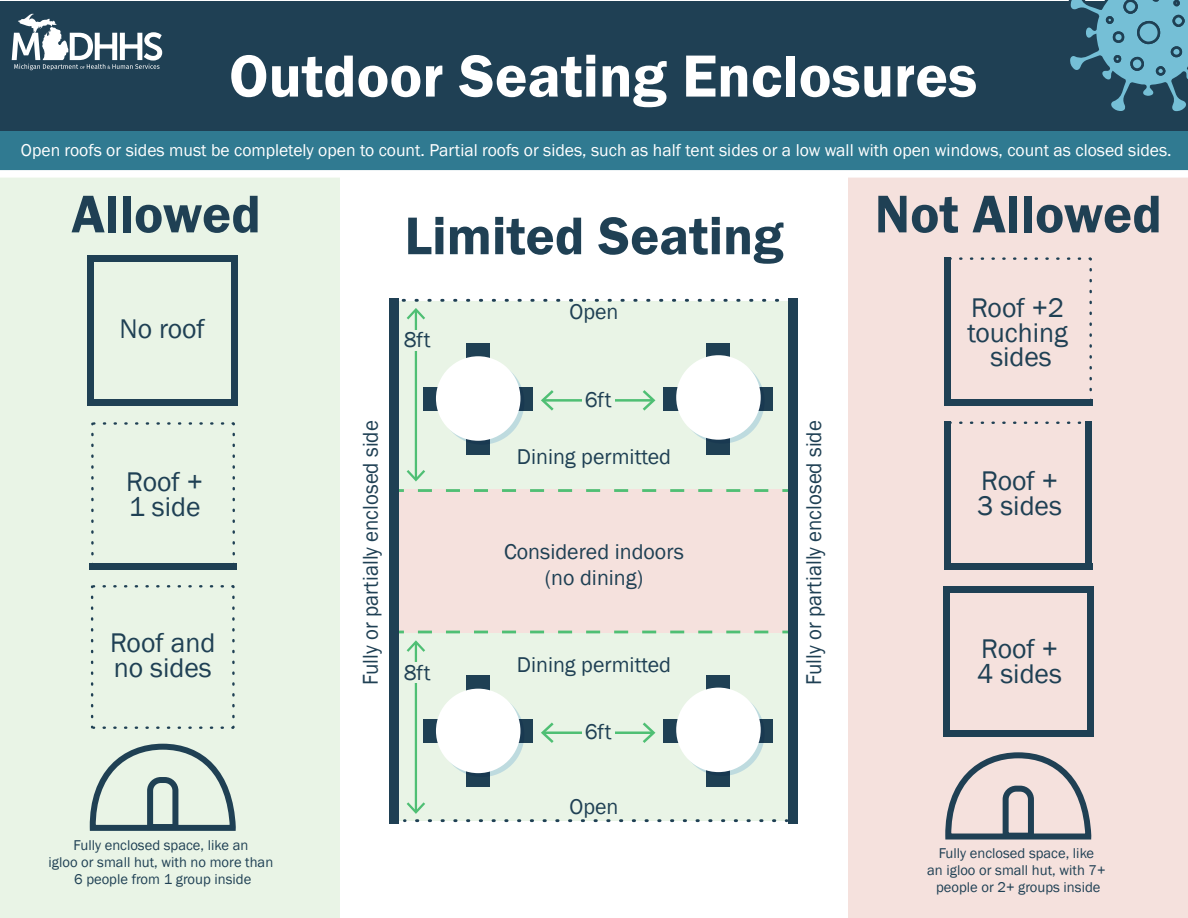
<style>
.page{position:relative;width:1188px;height:918px;background:#fff}
.page>*{position:absolute;margin:0;border:0;box-sizing:border-box;transform-origin:0 0}
.t1{font:600 61.5px "Franklin Gothic";color:#fff}
.t2{font:600 54.9px "Franklin Gothic";color:#1f4054}
.t3{font:27.75px/24.8px "Franklin Gothic";color:#1f4054}
.t4{font:22.05px/26.4px "Franklin Gothic";color:#1f4054;text-align:center}
.t5{font:22.05px "Franklin Gothic";color:#1f4054;scale:.95 1}
.t6{font:17.7px "Franklin Gothic";color:#fff}
.t7{font:14.55px/17.1px "Franklin Gothic";color:#1f4054;text-align:center}
</style>
<div class="page">
<div style="left:0;top:2px;width:340px;height:916px;background:#e9f4e6"></div>
<div style="left:849px;top:2px;width:339px;height:916px;background:#f5e1dd"></div>
<div style="left:0;top:1px;width:1188px;height:142px;background:#1f4054"></div>
<svg style="left:1068px;top:0;width:120px;height:112px"></svg>
<div style="left:1173px;top:0;width:7px;height:6px;border:3px solid #1f4054;border-radius:50%"></div>
<div style="left:89px;top:399px;width:148px;height:7px;background:#1f4054"></div>
<div style="left:89px;top:255px;width:148px;height:7px;background:#1f4054"></div>
<div style="left:231px;top:255px;width:7px;height:150px;background:#1f4054"></div>
<div style="left:87px;top:255px;width:7px;height:150px;background:#1f4054"></div>
<svg style="left:104px;top:422px;width:131px;height:132px"></svg>
<svg style="left:91px;top:422px;width:4px;height:132px"></svg>
<div style="left:89px;top:563px;width:148px;height:7px;background:#1f4054"></div>
<div style="left:0;top:131px;width:1188px;height:43px;background:#307a91"></div>
<svg style="left:104px;top:585px;width:131px;height:132px"></svg>
<svg style="left:91px;top:585px;width:3px;height:132px"></svg>
<svg style="left:104px;top:726px;width:131px;height:3px"></svg>
<svg style="left:12px;top:14px;width:150px;height:56px"></svg>
<div style="left:0;top:170px;width:1188px;height:8px;background:#fff"></div>
<svg style="left:960px;top:257px;width:132px;height:133px"></svg>
<div style="left:944px;top:257px;width:7px;height:149px;background:#1f4054"></div>
<div style="left:944px;top:399px;width:148px;height:7px;background:#1f4054"></div>
<svg style="left:960px;top:422px;width:122px;height:2px"></svg>
<div style="left:944px;top:421px;width:7px;height:149px;background:#1f4054"></div>
<div style="left:1085px;top:421px;width:7px;height:149px;background:#1f4054"></div>
<div style="left:944px;top:563px;width:148px;height:7px;background:#1f4054"></div>
<div style="left:945px;top:730px;width:147px;height:7px;background:#1f4054"></div>
<div style="left:945px;top:586px;width:147px;height:7px;background:#1f4054"></div>
<div style="left:1087px;top:586px;width:7px;height:150px;background:#1f4054"></div>
<div style="left:943px;top:586px;width:7px;height:150px;background:#1f4054"></div>
<svg style="left:89px;top:743px;width:147px;height:88px"></svg>
<svg style="left:945px;top:752px;width:147px;height:88px"></svg>
<div style="left:393px;top:488px;width:399px;height:145px;background:#f5e1dd"></div>
<div style="left:394px;top:301px;width:397px;height:187px;background:#e9f4e6"></div>
<div style="left:394px;top:633px;width:397px;height:188px;background:#e9f4e6"></div>
<hr style="left:415px;top:643px;width:2px;height:168px;background:#4fbf74">
<svg style="left:407px;top:640px;width:18px;height:12px"></svg>
<div style="left:404px;top:662px;width:24px;height:21px;background:#e9f4e6"></div>
<svg style="left:403px;top:299px;width:377px;height:3px"></svg>
<div style="left:467px;top:675px;width:23px;height:112px;background:#1f4054"></div>
<div style="left:423px;top:720px;width:110px;height:23px;background:#1f4054"></div>
<div style="left:707px;top:675px;width:23px;height:112px;background:#1f4054"></div>
<div style="left:664px;top:720px;width:109px;height:23px;background:#1f4054"></div>
<svg style="left:440px;top:693px;width:84px;height:84px"></svg>
<div style="left:436px;top:689px;width:84px;height:84px;background:#fff;border-radius:50%"></div>
<svg style="left:680px;top:691px;width:85px;height:85px"></svg>
<div style="left:676px;top:688px;width:85px;height:84px;background:#fff;border-radius:50%"></div>
<svg style="left:399px;top:489px;width:5px;height:3px"></svg>
<svg style="left:418px;top:489px;width:351px;height:3px"></svg>
<svg style="left:782px;top:489px;width:6px;height:3px"></svg>
<svg style="left:404px;top:802px;width:383px;height:20px"></svg>
<svg style="left:418px;top:631px;width:351px;height:2px"></svg>
<svg style="left:782px;top:631px;width:6px;height:2px"></svg>
<div style="left:389px;top:298px;width:10px;height:526px;background:#1f4054"></div>
<div style="left:788px;top:298px;width:10px;height:526px;background:#1f4054"></div>
<hr style="left:544px;top:731px;width:109px;height:3px;background:#4fbf74">
<svg style="left:541px;top:723px;width:13px;height:20px"></svg>
<svg style="left:643px;top:723px;width:12px;height:20px"></svg>
<div style="left:582px;top:720px;width:32px;height:25px;background:#e9f4e6"></div>
<hr style="left:415px;top:310px;width:2px;height:169px;background:#4fbf74">
<svg style="left:407px;top:308px;width:18px;height:11px"></svg>
<svg style="left:407px;top:470px;width:18px;height:12px"></svg>
<div style="left:404px;top:330px;width:24px;height:21px;background:#e9f4e6"></div>
<div style="left:467px;top:343px;width:23px;height:112px;background:#1f4054"></div>
<div style="left:423px;top:387px;width:110px;height:23px;background:#1f4054"></div>
<div style="left:707px;top:343px;width:23px;height:112px;background:#1f4054"></div>
<div style="left:664px;top:387px;width:109px;height:23px;background:#1f4054"></div>
<svg style="left:440px;top:360px;width:84px;height:85px"></svg>
<div style="left:436px;top:356px;width:84px;height:85px;background:#fff;border-radius:50%"></div>
<svg style="left:680px;top:359px;width:85px;height:85px"></svg>
<div style="left:676px;top:355px;width:85px;height:85px;background:#fff;border-radius:50%"></div>
<hr style="left:544px;top:399px;width:109px;height:3px;background:#4fbf74">
<svg style="left:541px;top:390px;width:13px;height:21px"></svg>
<svg style="left:643px;top:390px;width:12px;height:21px"></svg>
<div style="left:582px;top:388px;width:32px;height:25px;background:#e9f4e6"></div>
<h1 class="t1" style="left:229px;top:38px;width:750px">Outdoor Seating Enclosures</h1>
<p class="t6" style="left:21px;top:139px;width:1152px">Open roofs or sides must be completely open to count. Partial roofs or sides, such as half tent sides or a low wall with open windows, count as closed sides.</p>
<h2 class="t2" style="left:72px;top:180px;width:191px">Allowed</h2>
<h3 class="t3" style="left:120px;top:317px;width:87px">No roof</h3>
<h3 class="t3" style="left:126px;top:470px;width:78px">Roof +<br>1 side</h3>
<h3 class="t3" style="left:110px;top:631px;width:107px">Roof and no sides</h3>
<h2 class="t2" style="left:405px;top:202px;width:380px">Limited Seating</h2>
<h3 class="t4" style="left:404px;top:327px;width:28px">8ft</h3>
<h3 class="t4" style="left:570px;top:299px;width:50px">Open</h3>
<h3 class="t4" style="left:585px;top:386px;width:28px">6ft</h3>
<h3 class="t5" style="left:357px;top:685px;width:280px;rotate:-90deg">Fully or partially enclosed side</h3>
<h3 class="t5" style="left:800px;top:685px;width:280px;rotate:-90deg">Fully or partially enclosed side</h3>
<h3 class="t4" style="left:517px;top:444px;width:156px">Dining permitted</h3>
<h3 class="t4" style="left:504px;top:539px;width:181px">Considered indoors (no dining)</h3>
<h3 class="t4" style="left:517px;top:652px;width:156px">Dining permitted</h3>
<h3 class="t4" style="left:404px;top:660px;width:28px">8ft</h3>
<h3 class="t4" style="left:585px;top:719px;width:28px">6ft</h3>
<h3 class="t4" style="left:570px;top:794px;width:50px">Open</h3>
<h2 class="t2" style="left:875px;top:180px;width:289px">Not Allowed</h2>
<h3 class="t3" style="left:967px;top:296px;width:102px;text-align:center">Roof +2 touching sides</h3>
<h3 class="t3" style="left:977px;top:469px;width:86px">Roof +<br>3 sides</h3>
<h3 class="t3" style="left:977px;top:637px;width:86px">Roof +<br>4 sides</h3>
<p class="t7" style="left:49px;top:836px;width:226px">Fully enclosed space, like an<br>igloo or small hut, with no more than<br>6 people from 1 group inside</p>
<p class="t7" style="left:927px;top:845px;width:180px">Fully enclosed space, like<br>an igloo or small hut, with 7+ people or 2+ groups inside</p>
</div>
